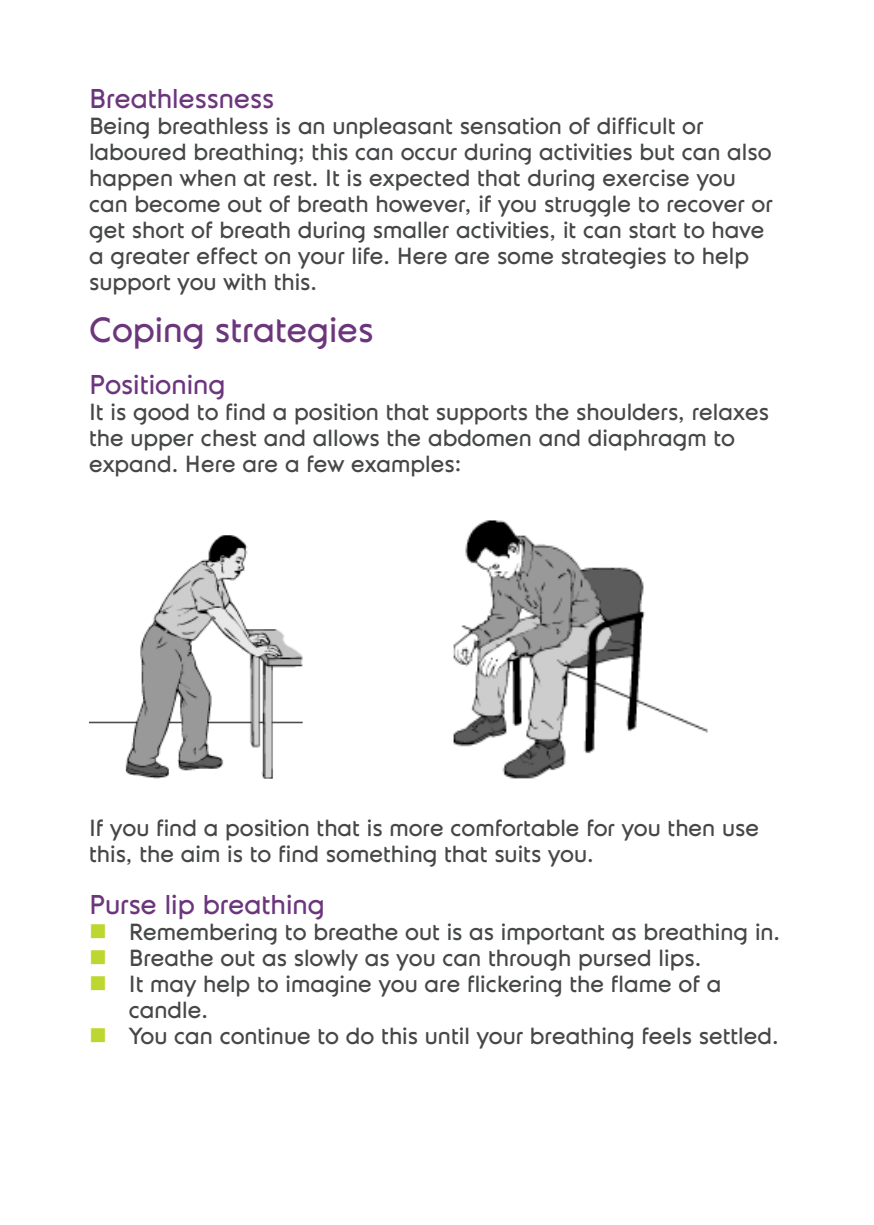
<style>
.page{position:relative;width:874px;height:1225px;background:#fff}
.page>*{position:absolute;margin:0;border:0;box-sizing:border-box;transform-origin:0 0}
.t1{font:36px "Universal Doomsday";color:#6c367d}
.t2{font:28px "Universal Doomsday";color:#6c367d}
.t3{font:24px/26px "Universal Doomsday";color:#464748}
.s1{color:#bed630}
</style>
<div class="page">
<img style="left:453px;top:520px;width:255px;height:259px">
<img style="left:89px;top:535px;width:214px;height:244px">
<p class="t2" style="left:89px;top:82px;width:186px">Breathlessness</p>
<p class="t3" style="left:89px;top:114px;width:685px">Being breathless is an unpleasant sensation of difficult or laboured breathing; this can occur during activities but can also happen when at rest. It is expected that during exercise you can become out of breath however, if you struggle to recover or get short of breath during smaller activities, it can start to have a greater effect on your life. Here are some strategies to help support you with this.</p>
<h1 class="t1" style="left:89px;top:309px;width:286px">Coping strategies</h1>
<p class="t2" style="left:89px;top:368px;width:138px">Positioning</p>
<p class="t3" style="left:89px;top:400px;width:681px">It is good to find a position that supports the shoulders, relaxes the upper chest and allows the abdomen and diaphragm to expand. Here are a few examples:</p>
<p class="t3" style="left:89px;top:816px;width:671px">If you find a position that is more comfortable for you then use this, the aim is to find something that suits you.</p>
<p class="t2" style="left:89px;top:888px;width:237px">Purse lip breathing</p>
<p class="t3" style="left:89px;top:920px;width:692px"><span class="s1">■</span> Remembering to breathe out is as important as breathing in.</p>
<p class="t3" style="left:89px;top:946px;width:613px"><span class="s1">■</span> Breathe out as slowly as you can through pursed lips.</p>
<p class="t3" style="left:129px;top:972px;width:593px;text-indent:-40px"><span class="s1">■</span> It may help to imagine you are flickering the flame of a candle.</p>
<p class="t3" style="left:89px;top:1024px;width:690px"><span class="s1">■</span> You can continue to do this until your breathing feels settled.</p>
</div>
